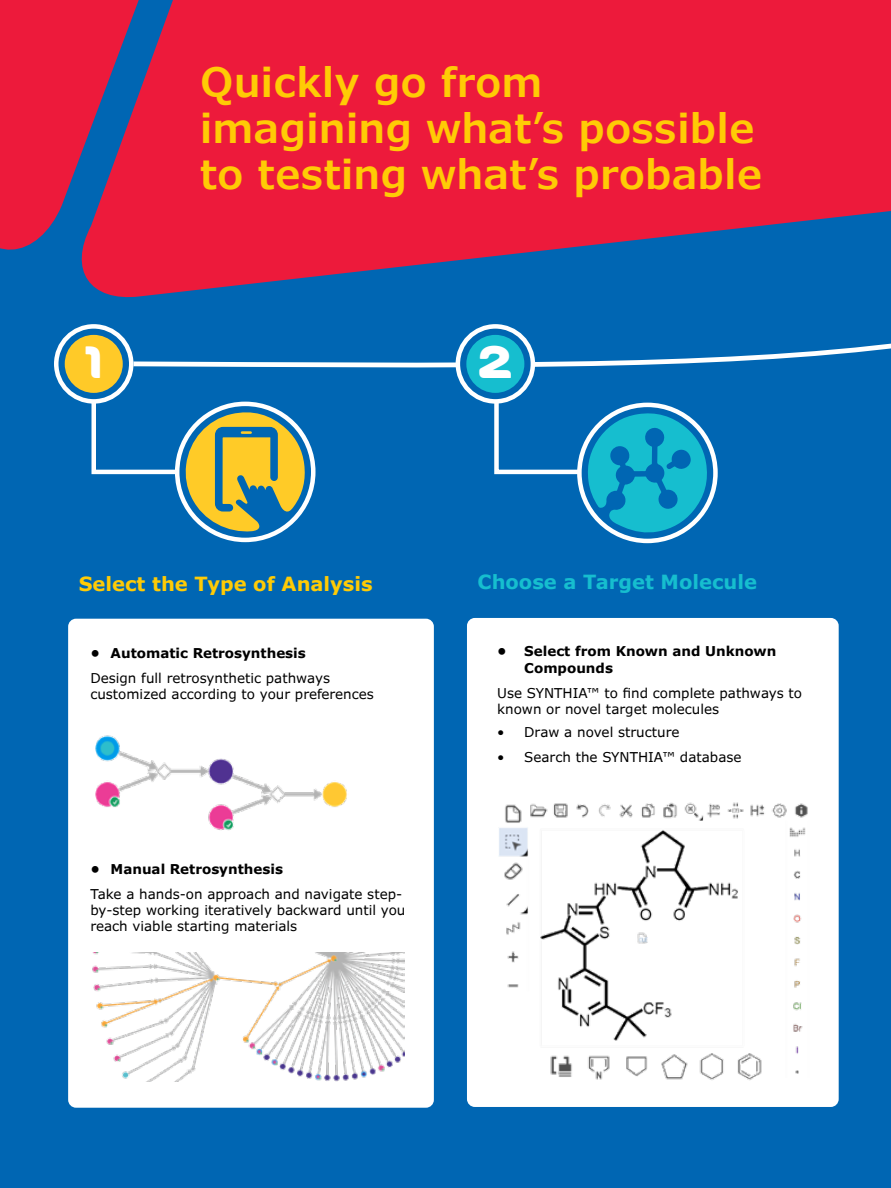
<style>
.page{position:relative;width:891px;height:1188px;background:#0066b3}
.page>*{position:absolute;margin:0;border:0;box-sizing:border-box;transform-origin:0 0}
.t1{font:46.05px "Merck";color:#fff}
.t2{font:600 40.5px/46.2px "Verdana Pro";color:#ffcb05}
.t3{font:700 19.5px "Verdana Pro";color:#ffcb05}
.t4{font:700 19.5px "Verdana Pro";color:#16becf}
.t5{font:13.5px/16.2px "Verdana Pro";color:#000}
.t6{font:700 13.5px/16.5px "Verdana Pro";color:#000}
</style>
<div class="page">
<div style="left:0;top:0;width:68px;height:250px;background:#ed1a3b"></div>
<svg style="left:68px;top:0;width:823px;height:298px;background:#da1f44"></svg>
<div style="left:68px;top:619px;width:366px;height:489px;background:#fff;border-radius:8px"></div>
<div style="left:467px;top:618px;width:372px;height:489px;background:#fff;border-radius:8px"></div>
<svg style="left:129px;top:132px;width:762px;height:249px"></svg>
<div style="left:54px;top:324px;width:80px;height:80px;border:4px solid #fff;border-radius:50%"></div>
<div style="left:65px;top:335px;width:58px;height:58px;background:#ffca28;border-radius:50%"></div>
<svg style="left:458px;top:326px;width:75px;height:75px"></svg>
<div style="left:456px;top:324px;width:79px;height:80px;border:4px solid #fff;border-radius:50%"></div>
<div style="left:466px;top:335px;width:58px;height:58px;background:#16becf;border-radius:50%"></div>
<svg style="left:492px;top:397px;width:217px;height:137px"></svg>
<div style="left:577px;top:403px;width:141px;height:140px;border:4px solid #fff;border-radius:50%"></div>
<svg style="left:89px;top:397px;width:217px;height:136px"></svg>
<div style="left:175px;top:402px;width:141px;height:140px;border:4px solid #fff;border-radius:50%"></div>
<img style="left:499px;top:802px;width:309px;height:279px">
<img style="left:96px;top:735px;width:251px;height:95px">
<img style="left:92px;top:952px;width:313px;height:130px">
<h2 class="t2" style="left:200px;top:59px;width:564px">Quickly go from imagining what’s possible to testing what’s probable</h2>
<h1 class="t1" style="left:85px;top:324px;width:19px">1</h1>
<h1 class="t1" style="left:479px;top:325px;width:36px">2</h1>
<h3 class="t3" style="left:79px;top:571px;width:296px">Select the Type of Analysis</h3>
<h3 class="t4" style="left:478px;top:569px;width:281px">Choose a Target Molecule</h3>
<p class="t6" style="left:90px;top:645px;width:217px">• Automatic Retrosynthesis</p>
<p class="t5" style="left:90px;top:670px;width:285px">Design full retrosynthetic pathways customized according to your preferences</p>
<p class="t6" style="left:90px;top:861px;width:194px">• Manual Retrosynthesis</p>
<p class="t5" style="left:90px;top:886px;width:317px">Take a hands-on approach and navigate step&shy;by-step working iteratively backward until you reach viable starting materials</p>
<p class="t6" style="left:524px;top:643px;width:254px;text-indent:-27px">• Select from Known and Unknown<br>Compounds</p>
<p class="t5" style="left:497px;top:685px;width:306px">Use SYNTHIA™ to find complete pathways to known or novel target molecules</p>
<p class="t5" style="left:497px;top:724px;width:184px">• Draw a novel structure</p>
<p class="t5" style="left:497px;top:749px;width:246px">• Search the SYNTHIA™ database</p>
</div>
